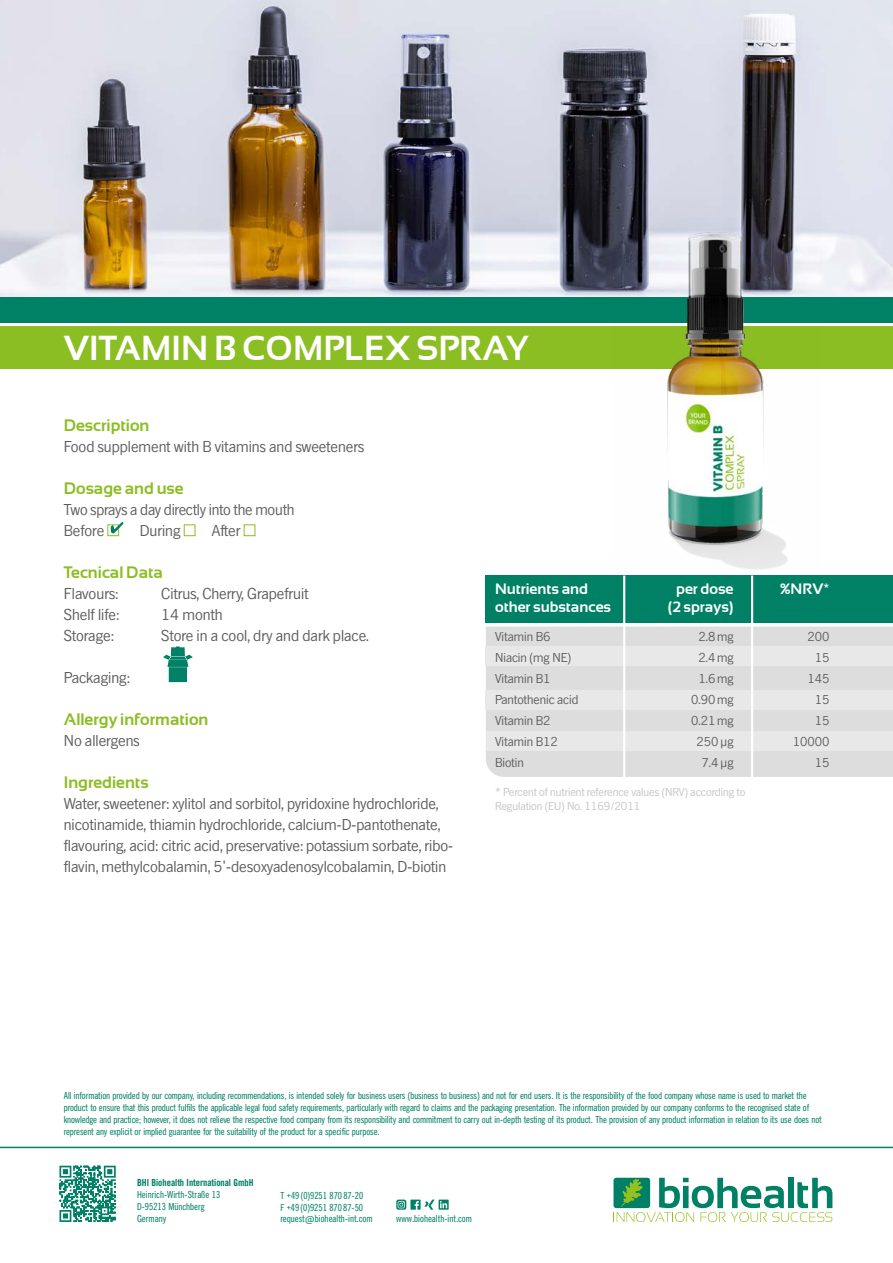
<style>
.page{position:relative;width:893px;height:1263px;background:#fff}
.page>*{position:absolute;margin:0;border:0;box-sizing:border-box;transform-origin:0 0}
.t1{font:700 34.5px "Sansation";color:#fff}
.t2{font:16.5px/21px "News Gothic SB";color:#5c5c5b}
.t3{font:700 16.5px "Sansation";color:#8bbe23}
.t4{font:700 15px "Sansation";color:#fff}
.t5{font:13.5px "News Gothic SB";color:#5c5c5b}
.t6{font:12px/14.4px "News Gothic SB";color:#c4c4c4}
.t7{font:10.5px/12px "News Gothic SB Con";letter-spacing:-.01em;color:#008165}
.t8{font:10.5px "News Gothic SB Bold Con";color:#008165}
</style>
<div class="page">
<img style="left:0;top:0;width:893px;height:298px">
<div style="left:486px;top:626px;width:407px;height:151px;background:#ddd"></div>
<div style="left:486px;top:647px;width:407px;height:19px;background:#e8e8e8"></div>
<div style="left:486px;top:690px;width:407px;height:20px;background:#e8e8e8"></div>
<div style="left:486px;top:731px;width:407px;height:19px;background:#e8e8e8"></div>
<div style="left:486px;top:575px;width:407px;height:47px;background:#008165"></div>
<hr style="left:751px;top:575px;width:2px;height:204px;background:#fff">
<hr style="left:623px;top:575px;width:2px;height:204px;background:#fff">
<div style="left:0;top:298px;width:893px;height:25px;background:#008165"></div>
<div style="left:0;top:326px;width:893px;height:43px;background:#8bbe23"></div>
<img style="left:613px;top:197px;width:208px;height:401px">
<hr style="left:0;top:1147px;width:893px;height:1px;background:#008165">
<svg style="left:60px;top:1166px;width:56px;height:56px"></svg>
<svg style="left:613px;top:1178px;width:219px;height:44px"></svg>
<svg style="left:396px;top:1199px;width:53px;height:11px"></svg>
<svg style="left:107px;top:522px;width:16px;height:14px"></svg>
<svg style="left:183px;top:524px;width:13px;height:12px"></svg>
<svg style="left:243px;top:524px;width:13px;height:12px"></svg>
<svg style="left:163px;top:646px;width:30px;height:36px"></svg>
<h1 class="t1" style="left:64px;top:329px;width:465px">VITAMIN B COMPLEX SPRAY</h1>
<h2 class="t3" style="left:64px;top:416px;width:87px">Description</h2>
<h2 class="t2" style="left:64px;top:436px;width:302px">Food supplement with B vitamins and sweeteners</h2>
<h2 class="t3" style="left:64px;top:479px;width:121px">Dosage and use</h2>
<h2 class="t2" style="left:64px;top:499px;width:232px">Two sprays a day directly into the mouth<br>Before</h2>
<h2 class="t2" style="left:140px;top:520px;width:42px">During</h2>
<h2 class="t2" style="left:212px;top:520px;width:30px">After</h2>
<h2 class="t3" style="left:64px;top:563px;width:101px">Tecnical Data</h2>
<h2 class="t2" style="left:64px;top:583px;width:56px">Flavours:</h2>
<h2 class="t2" style="left:161px;top:583px;width:149px">Citrus, Cherry, Grapefruit</h2>
<h2 class="t2" style="left:64px;top:604px;width:57px">Shelf life:</h2>
<h2 class="t2" style="left:161px;top:604px;width:63px">14 month</h2>
<h2 class="t2" style="left:64px;top:625px;width:51px">Storage:</h2>
<h2 class="t2" style="left:161px;top:625px;width:209px">Store in a cool, dry and dark place.</h2>
<h2 class="t2" style="left:64px;top:667px;width:67px">Packaging:</h2>
<h2 class="t3" style="left:64px;top:710px;width:146px">Allergy information</h2>
<h2 class="t2" style="left:64px;top:730px;width:77px">No allergens</h2>
<h2 class="t3" style="left:64px;top:773px;width:86px">Ingredients</h2>
<p class="t2" style="left:64px;top:793px;width:391px">Water, sweetener: xylitol and sorbitol, pyridoxine hydrochloride, nicotinamide, thiamin hydrochloride, calcium-D-pantothenate, flavouring, acid: citric acid, preservative: potassium sorbate, ribo&shy;flavin, methylcobalamin, 5'-desoxyadenosylcobalamin, D-biotin</p>
<h3 class="t4" style="left:495px;top:581px;width:95px">Nutrients and</h3>
<h3 class="t4" style="left:676px;top:581px;width:59px">per dose</h3>
<h3 class="t4" style="left:780px;top:581px;width:51px">%NRV*</h3>
<h3 class="t4" style="left:495px;top:599px;width:118px">other substances</h3>
<h3 class="t4" style="left:668px;top:599px;width:67px">(2 sprays)</h3>
<p class="t5" style="left:495px;top:629px;width:57px">Vitamin B6</p>
<p class="t5" style="left:699px;top:629px;width:36px">2.8mg</p>
<p class="t5" style="left:808px;top:629px;width:23px">200</p>
<p class="t5" style="left:495px;top:650px;width:78px">Niacin (mg NE)</p>
<p class="t5" style="left:699px;top:650px;width:36px">2.4mg</p>
<p class="t5" style="left:815px;top:650px;width:16px">15</p>
<p class="t5" style="left:495px;top:671px;width:57px">Vitamin B1</p>
<p class="t5" style="left:699px;top:671px;width:36px">1.6mg</p>
<p class="t5" style="left:808px;top:671px;width:23px">145</p>
<p class="t5" style="left:495px;top:692px;width:85px">Pantothenic acid</p>
<p class="t5" style="left:691px;top:692px;width:44px">0.90mg</p>
<p class="t5" style="left:815px;top:692px;width:16px">15</p>
<p class="t5" style="left:495px;top:713px;width:57px">Vitamin B2</p>
<p class="t5" style="left:691px;top:713px;width:44px">0.21mg</p>
<p class="t5" style="left:815px;top:713px;width:16px">15</p>
<p class="t5" style="left:495px;top:734px;width:64px">Vitamin B12</p>
<p class="t5" style="left:696px;top:734px;width:39px">250μg</p>
<p class="t5" style="left:793px;top:734px;width:38px">10000</p>
<p class="t5" style="left:495px;top:755px;width:30px">Biotin</p>
<p class="t5" style="left:702px;top:755px;width:33px">7.4μg</p>
<p class="t5" style="left:815px;top:755px;width:16px">15</p>
<p class="t6" style="left:495px;top:785px;width:252px">* Percent of nutrient reference values (NRV) according to<br>Regulation (EU) No. 1169/2011</p>
<p class="t7" style="left:64px;top:1089px;width:759px">All information provided by our company, including recommendations, is intended solely for business users (business to business) and not for end users. It is the responsibility of the food company whose name is used to market the product to ensure that this product fulfils the applicable legal food safety requirements, particularly with regard to claims and the packaging presentation. The information provided by our company conforms to the recognised state of knowledge and practice; however, it does not relieve the respective food company from its responsibility and commitment to carry out in-depth testing of its product. The provision of any product information in relation to its use does not represent any explicit or implied guarantee for the suitability of the product for a specific purpose.</p>
<p class="t8" style="left:137px;top:1176px;width:118px">BHI Biohealth International GmbH</p>
<p class="t7" style="left:137px;top:1188px;width:85px">Heinrich-Wirth-Straße 13<br>D-95213 Münchberg<br>Germany</p>
<p class="t7" style="left:280px;top:1189px;width:94px;line-height:11.6px">T +49(0)9251 87087-20<br>F +49(0)9251 87087-50 request@biohealth-int.com</p>
<p class="t7" style="left:396px;top:1212px;width:77px">www.biohealth-int.com</p>
</div>
